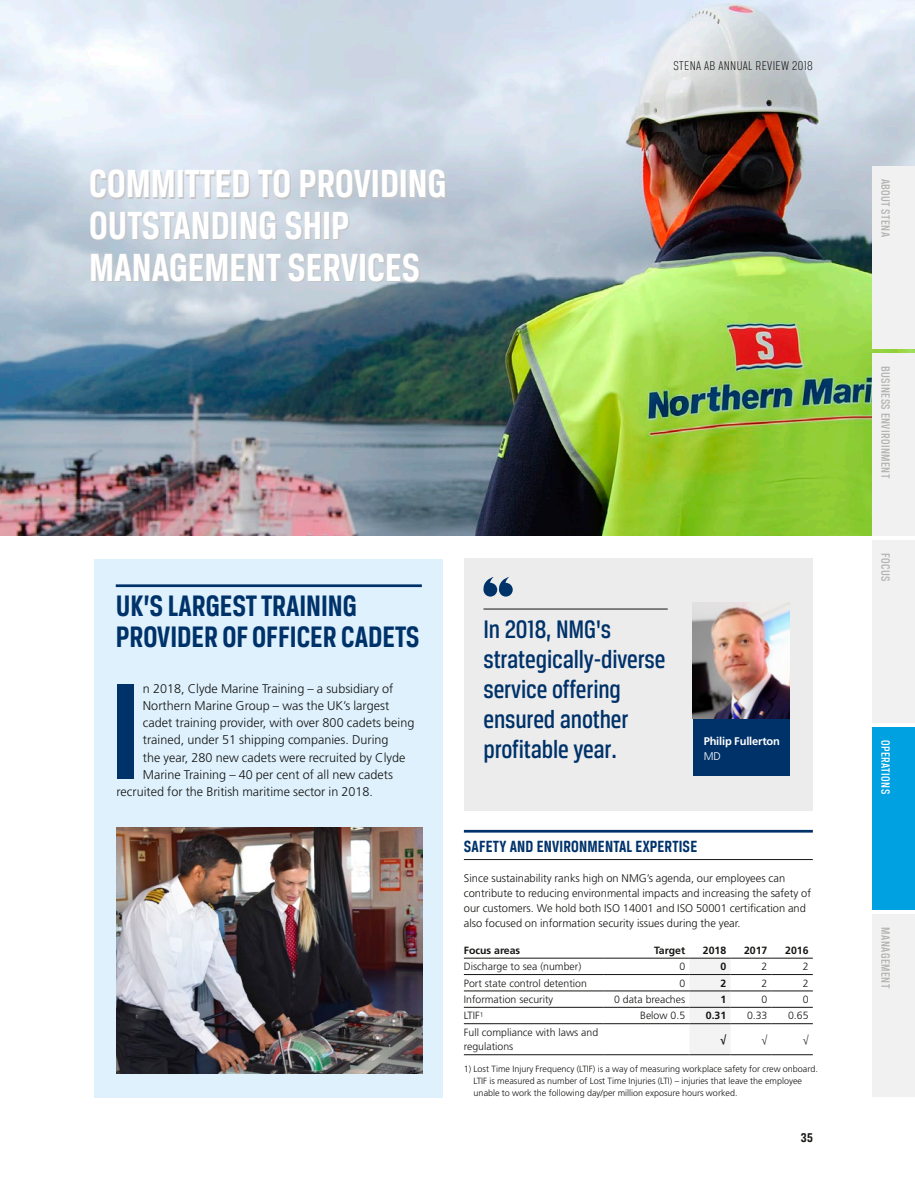
<style>
.page{position:relative;width:915px;height:1191px;background:#fff}
.page>*{position:absolute;margin:0;border:0;box-sizing:border-box;transform-origin:0 0}
.fakttext_stor{font:700 145.35px "Breuer Condensed";color:#00326a}
.citat{font:700 41.7px/41.7px "Breuer Condensed";color:#fff}
.rubrik_2_fakta_linje{font:700 31.5px/31.5px "Breuer Condensed";color:#00326a}
.citat_gemener{font:500 27px/30px "Breuer Condensed";letter-spacing:-.005em;color:#00326a}
.rubrik_5_figur{font:700 17.25px "Breuer Condensed";letter-spacing:.01em;color:#00326a}
.t1{font:300 13.5px "Breuer Condensed";letter-spacing:.025em;color:#151513}
.t2{font:700 13.5px "Breuer Condensed";color:#151513}
.t3{font:500 12.75px "Breuer Condensed";letter-spacing:.03em;color:#b2b2b0}
.t4{font:500 12.75px "Breuer Condensed";letter-spacing:.03em;color:#fff}
.fakttext_stor-2{font:300 12.6px "Frutiger LT Std";color:#151513}
.faktatext_liten{font:300 11.1px/15px "Frutiger LT Std";color:#151513}
.faktatext_liten_vit{font:700 11.1px "Frutiger LT Std";letter-spacing:-.015em;color:#fff}
.faktatext_liten_vit-2{font:300 11.1px "Frutiger LT Std";color:#fff}
.Tabell_textrad{font:300 10.5px/13.5px "Frutiger LT Std";color:#151513}
.Tabell_siffra_2018{font:700 10.5px "Frutiger LT Std";color:#151513}
.Tabell_Huvud{font:700 10.5px "Frutiger LT Std";color:#151513}
.Tabell_siffra_föreg{font:300 10.5px "Frutiger LT Std";color:#151513}
.faktatext_liten-2{font:300 9px/12px "Frutiger LT Std";color:#151513}
</style>
<div class="page">
<img style="left:0;top:0;width:914px;height:535px">
<div style="left:94px;top:558px;width:348px;height:539px;background:#def1fd"></div>
<div style="left:463px;top:558px;width:349px;height:252px;background:#ececec"></div>
<div style="left:872px;top:166px;width:42px;height:183px;background:#f1f1f1"></div>
<div style="left:872px;top:540px;width:42px;height:183px;background:#f1f1f1"></div>
<div style="left:872px;top:914px;width:42px;height:183px;background:#f1f1f1"></div>
<div style="left:872px;top:353px;width:42px;height:183px;background:#f1f1f1"></div>
<div style="left:872px;top:727px;width:42px;height:183px;background:#00a1e1"></div>
<hr style="left:483px;top:609px;width:184px;height:1px;background:#151513">
<hr style="left:463px;top:830px;width:349px;height:2px;background:#00326a">
<hr style="left:463px;top:859px;width:349px;height:1px;background:#151513">
<div style="left:689px;top:959px;width:41px;height:95px;background:#f3f3f3"></div>
<hr style="left:689px;top:974px;width:41px;height:1px;background:#151513">
<hr style="left:730px;top:974px;width:41px;height:1px;background:#151513">
<hr style="left:771px;top:974px;width:41px;height:1px;background:#151513">
<hr style="left:689px;top:990px;width:41px;height:1px;background:#151513">
<hr style="left:730px;top:990px;width:41px;height:1px;background:#151513">
<hr style="left:771px;top:990px;width:41px;height:1px;background:#151513">
<hr style="left:689px;top:1007px;width:41px;height:1px;background:#151513">
<hr style="left:730px;top:1007px;width:41px;height:1px;background:#151513">
<hr style="left:771px;top:1007px;width:41px;height:1px;background:#151513">
<hr style="left:689px;top:1023px;width:41px;height:1px;background:#151513">
<hr style="left:730px;top:1023px;width:41px;height:1px;background:#151513">
<hr style="left:771px;top:1023px;width:41px;height:1px;background:#151513">
<hr style="left:689px;top:1054px;width:41px;height:1px;background:#151513">
<hr style="left:730px;top:1054px;width:41px;height:1px;background:#151513">
<hr style="left:771px;top:1054px;width:41px;height:1px;background:#151513">
<hr style="left:463px;top:974px;width:140px;height:1px;background:#151513">
<hr style="left:603px;top:974px;width:86px;height:1px;background:#151513">
<hr style="left:463px;top:990px;width:140px;height:1px;background:#151513">
<hr style="left:603px;top:990px;width:86px;height:1px;background:#151513">
<hr style="left:463px;top:1007px;width:140px;height:1px;background:#151513">
<hr style="left:603px;top:1007px;width:86px;height:1px;background:#151513">
<hr style="left:463px;top:1023px;width:140px;height:1px;background:#151513">
<hr style="left:603px;top:1023px;width:86px;height:1px;background:#151513">
<hr style="left:463px;top:958px;width:140px;height:1px;background:#151513">
<hr style="left:603px;top:958px;width:86px;height:1px;background:#151513">
<hr style="left:689px;top:958px;width:41px;height:1px;background:#151513">
<hr style="left:730px;top:958px;width:41px;height:1px;background:#151513">
<hr style="left:771px;top:958px;width:41px;height:1px;background:#151513">
<hr style="left:463px;top:1054px;width:140px;height:1px;background:#151513">
<hr style="left:603px;top:1054px;width:86px;height:1px;background:#151513">
<hr style="left:116px;top:584px;width:305px;height:3px;background:#00326a">
<svg style="left:483px;top:577px;width:29px;height:19px"></svg>
<img style="left:117px;top:827px;width:305px;height:246px">
<div style="left:692px;top:691px;width:97px;height:84px;background:#00326a"></div>
<img style="left:692px;top:602px;width:97px;height:116px">
<p class="citat" style="left:89px;top:162px;width:358px">COMMITTED TO PROVIDING<br>OUTSTANDING SHIP<br>MANAGEMENT SERVICES</p>
<p class="t1" style="left:673px;top:58px;width:141px">STENA AB ANNUAL REVIEW 2018</p>
<p class="rubrik_2_fakta_linje" style="left:116px;top:589px;width:305px">UK’S LARGEST TRAINING<br>PROVIDER OF OFFICER CADETS</p>
<p class="fakttext_stor" style="left:109px;top:651px;width:33px">I</p>
<p class="fakttext_stor-2" style="left:143px;top:681px;width:252px">n 2018, Clyde Marine Training – a subsidiary of</p>
<p class="fakttext_stor-2" style="left:143px;top:698px;width:248px">Northern Marine Group – was the UK’s largest</p>
<p class="fakttext_stor-2" style="left:143px;top:715px;width:273px">cadet training provider, with over 800 cadets being</p>
<p class="fakttext_stor-2" style="left:143px;top:733px;width:247px">trained, under 51 shipping companies. During</p>
<p class="fakttext_stor-2" style="left:143px;top:750px;width:264px">the year, 280 new cadets were recruited by Clyde</p>
<p class="fakttext_stor-2" style="left:143px;top:767px;width:251px">Marine Training – 40 per cent of all new cadets</p>
<p class="fakttext_stor-2" style="left:117px;top:784px;width:258px">recruited for the British maritime sector in 2018.</p>
<p class="citat_gemener" style="left:483px;top:614px;width:183px">In 2018, NMG's strategically-diverse service offering ensured another profitable year.</p>
<p class="faktatext_liten_vit" style="left:703px;top:734px;width:78px">Philip Fullerton</p>
<p class="faktatext_liten_vit-2" style="left:703px;top:750px;width:19px">MD</p>
<p class="rubrik_5_figur" style="left:463px;top:836px;width:235px">SAFETY AND ENVIRONMENTAL EXPERTISE</p>
<p class="faktatext_liten" style="left:463px;top:870px;width:348px">Since sustainability ranks high on NMG’s agenda, our employees can contribute to reducing environmental impacts and increasing the safety of our customers. We hold both ISO 14001 and ISO 50001 certification and also focused on information security issues during the year.</p>
<p class="Tabell_Huvud" style="left:463px;top:944px;width:58px">Focus areas</p>
<p class="Tabell_Huvud" style="left:654px;top:944px;width:32px">Target</p>
<p class="Tabell_siffra_2018" style="left:702px;top:944px;width:25px">2018</p>
<p class="Tabell_siffra_2018" style="left:743px;top:944px;width:25px">2017</p>
<p class="Tabell_siffra_2018" style="left:785px;top:944px;width:25px">2016</p>
<p class="Tabell_textrad" style="left:463px;top:960px;width:119px">Discharge to sea (number)</p>
<p class="Tabell_textrad" style="left:679px;top:960px;width:7px">0</p>
<p class="Tabell_siffra_2018" style="left:720px;top:960px;width:7px">0</p>
<p class="Tabell_siffra_föreg" style="left:761px;top:960px;width:7px">2</p>
<p class="Tabell_siffra_föreg" style="left:802px;top:960px;width:7px">2</p>
<p class="Tabell_textrad" style="left:463px;top:976px;width:124px">Port state control detention</p>
<p class="Tabell_textrad" style="left:679px;top:976px;width:7px">0</p>
<p class="Tabell_siffra_2018" style="left:720px;top:976px;width:7px">2</p>
<p class="Tabell_siffra_föreg" style="left:761px;top:977px;width:7px">2</p>
<p class="Tabell_siffra_föreg" style="left:802px;top:977px;width:7px">2</p>
<p class="Tabell_textrad" style="left:463px;top:992px;width:91px">Information security</p>
<p class="Tabell_textrad" style="left:614px;top:992px;width:72px">0 data breaches</p>
<p class="Tabell_siffra_2018" style="left:720px;top:993px;width:7px">1</p>
<p class="Tabell_siffra_föreg" style="left:761px;top:993px;width:7px">0</p>
<p class="Tabell_siffra_föreg" style="left:802px;top:993px;width:7px">0</p>
<p class="Tabell_textrad" style="left:463px;top:1009px;width:21px">LTIF<sup>1</sup></p>
<p class="Tabell_textrad" style="left:640px;top:1009px;width:46px">Below 0.5</p>
<p class="Tabell_siffra_2018" style="left:705px;top:1009px;width:22px">0.31</p>
<p class="Tabell_siffra_föreg" style="left:746px;top:1010px;width:22px">0.33</p>
<p class="Tabell_siffra_föreg" style="left:787px;top:1010px;width:22px">0.65</p>
<p class="Tabell_textrad" style="left:463px;top:1026px;width:136px">Full compliance with laws and regulations</p>
<p class="Tabell_siffra_2018" style="left:720px;top:1033px;width:8px">√</p>
<p class="Tabell_siffra_föreg" style="left:761px;top:1033px;width:7px">√</p>
<p class="Tabell_siffra_föreg" style="left:802px;top:1033px;width:7px">√</p>
<p class="faktatext_liten-2" style="left:473px;top:1063px;width:345px;text-indent:-10px">1) Lost Time Injury Frequency (LTIF) is a way of measuring workplace safety for crew onboard.<br>LTIF is measured as number of Lost Time Injuries (LTI) – injuries that leave the employee unable to work the following day/per million exposure hours worked.</p>
<p class="t2" style="left:800px;top:1129px;width:14px">35</p>
<p class="t3" style="left:892px;top:179px;width:60px;rotate:90deg">ABOUT STENA</p>
<p class="t3" style="left:892px;top:366px;width:114px;rotate:90deg">BUSINESS ENVIROINMENT</p>
<p class="t3" style="left:892px;top:553px;width:30px;rotate:90deg">FOCUS</p>
<p class="t4" style="left:892px;top:740px;width:55px;rotate:90deg">OPERATIONS</p>
<p class="t3" style="left:892px;top:927px;width:62px;rotate:90deg">MANAGEMENT</p>
</div>
